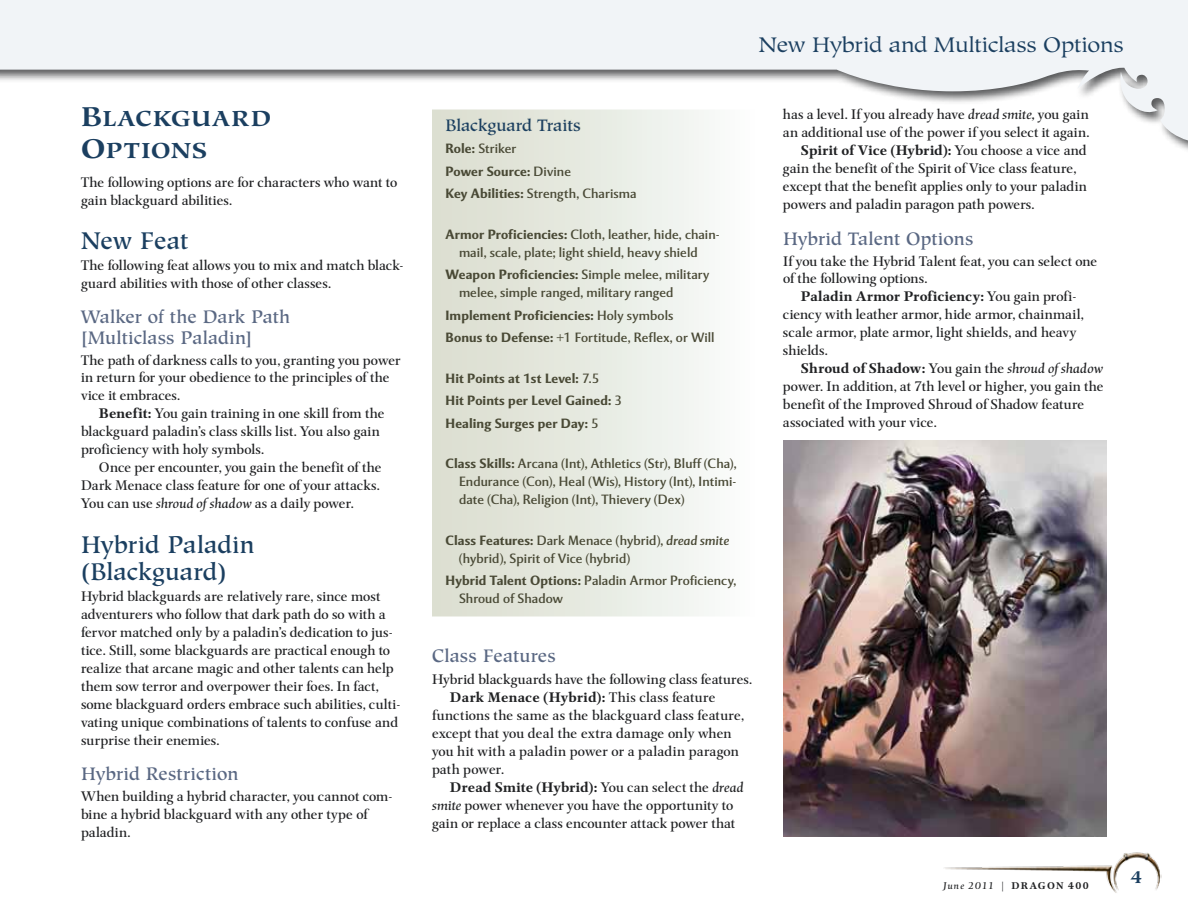
<style>
.page{position:relative;width:1188px;height:918px;background:#fff}
.page>*{position:absolute;margin:0;border:0;box-sizing:border-box;transform-origin:0 0}
.t1{font:500 24px/27px "Hiroshige Std";color:#1b3f60}
.t2{font:21.6px/31.5px "Hiroshige Std Bold SC800";letter-spacing:.04em;color:#1b3f60;scale:1.1 1}
.t3{font:21px "Hiroshige Std";letter-spacing:-.015em;color:#1b3f60;scale:1.1 1}
.t4{font:500 18px/20.2px "Hiroshige Std";letter-spacing:.005em;color:#5a6883}
.t5{font:700 18px "Hiroshige Std";color:#1b3f60;scale:1.1 1}
.t6{font:500 16.5px "Hiroshige Std";color:#1b3f60}
.t7{font:13.8px/18px "Mentor Std";color:#202123}
.t8{font:700 13.8px "Mentor Std";letter-spacing:.01em;color:#202123}
.t9{font:13.5px/18px "Mentor Sans Std";letter-spacing:.005em;color:#494935}
.t10{font:700 13.5px/22.5px "Mentor Sans Std";letter-spacing:.005em;color:#494935}
.t11{font:700 9.75px "Mentor Std";letter-spacing:.14em;color:#202123}
.s1{font-size:27px}
.s2{font-weight:700}
.s3{font-style:italic}
.s4{font-weight:400}
.s5{font-weight:400;font-style:italic}
</style>
<div class="page">
<svg style="left:0;top:0;width:1188px;height:141px;fill:#f1f4f7"></svg>
<img style="left:944px;top:852px;width:218px;height:41px">
<img style="left:783px;top:440px;width:324px;height:397px">
<div style="left:432px;top:110px;width:324px;height:32px;background:linear-gradient(to right,#d9dccd,#f9fcfb)"></div>
<div style="left:432px;top:140px;width:324px;height:24px;background:linear-gradient(to right,#d9dccd,#f9fcfb)"></div>
<div style="left:432px;top:162px;width:324px;height:24px;background:linear-gradient(to right,#d9dccd,#f9fcfb)"></div>
<div style="left:432px;top:184px;width:324px;height:24px;background:linear-gradient(to right,#d9dccd,#f9fcfb)"></div>
<div style="left:432px;top:207px;width:324px;height:24px;background:linear-gradient(to right,#d9dccd,#f9fcfb)"></div>
<div style="left:432px;top:225px;width:324px;height:45px;background:linear-gradient(to right,#d9dccd,#f9fcfb)"></div>
<div style="left:432px;top:266px;width:324px;height:44px;background:linear-gradient(to right,#d9dccd,#f9fcfb)"></div>
<div style="left:432px;top:306px;width:324px;height:24px;background:linear-gradient(to right,#d9dccd,#f9fcfb)"></div>
<div style="left:432px;top:328px;width:324px;height:24px;background:linear-gradient(to right,#d9dccd,#f9fcfb)"></div>
<div style="left:432px;top:351px;width:324px;height:24px;background:linear-gradient(to right,#d9dccd,#f9fcfb)"></div>
<div style="left:432px;top:369px;width:324px;height:24px;background:linear-gradient(to right,#d9dccd,#f9fcfb)"></div>
<div style="left:432px;top:392px;width:324px;height:24px;background:linear-gradient(to right,#d9dccd,#f9fcfb)"></div>
<div style="left:432px;top:414px;width:324px;height:24px;background:linear-gradient(to right,#d9dccd,#f9fcfb)"></div>
<div style="left:432px;top:436px;width:324px;height:24px;background:linear-gradient(to right,#d9dccd,#f9fcfb)"></div>
<div style="left:432px;top:454px;width:324px;height:60px;background:linear-gradient(to right,#d9dccd,#f9fcfb)"></div>
<div style="left:432px;top:513px;width:324px;height:24px;background:linear-gradient(to right,#d9dccd,#f9fcfb)"></div>
<div style="left:432px;top:531px;width:324px;height:45px;background:linear-gradient(to right,#d9dccd,#f9fcfb)"></div>
<div style="left:432px;top:572px;width:324px;height:44px;background:linear-gradient(to right,#d9dccd,#f9fcfb)"></div>
<svg style="left:446px;top:117px;width:135px;height:19px;background:#dfe2d6"></svg>
<h2 class="t2" style="left:81px;top:103px;width:174px"><span class="s1">B</span>LACKGUARD<br><span class="s1">O</span>PTIONS</h2>
<p class="t7" style="left:81px;top:173px;width:318px">The following options are for characters who want to gain blackguard abilities.</p>
<h1 class="t1" style="left:81px;top:227px;width:109px">New Feat</h1>
<p class="t7" style="left:81px;top:256px;width:324px">The following feat allows you to mix and match black&shy;guard abilities with those of other classes.</p>
<h3 class="t4" style="left:81px;top:307px;width:211px">Walker of the Dark Path [Multiclass Paladin]</h3>
<p class="t7" style="left:81px;top:350px;width:321px">The path of darkness calls to you, granting you power in return for your obedience to the principles of the vice it embraces.</p>
<p class="t7" style="left:81px;top:404px;width:305px;text-indent:18px"><span class="s2">Benefit:</span> You gain training in one skill from the blackguard paladin’s class skills list. You also gain proficiency with holy symbols.</p>
<p class="t7" style="left:81px;top:458px;width:302px;text-indent:18px">Once per encounter, you gain the benefit of the<br>Dark Menace class feature for one of your attacks.<br>You can use <span class="s3">shroud of shadow</span> as a daily power.</p>
<h1 class="t1" style="left:81px;top:531px;width:175px">Hybrid Paladin (Blackguard)</h1>
<p class="t7" style="left:81px;top:587px;width:321px">Hybrid blackguards are relatively rare, since most adventurers who follow that dark path do so with a fervor matched only by a paladin’s dedication to jus&shy;tice. Still, some blackguards are practical enough to realize that arcane magic and other talents can help them sow terror and overpower their foes. In fact, some blackguard orders embrace such abilities, culti&shy;vating unique combinations of talents to confuse and surprise their enemies.</p>
<h3 class="t4" style="left:81px;top:764px;width:159px">Hybrid Restriction</h3>
<p class="t7" style="left:81px;top:787px;width:313px">When building a hybrid character, you cannot com&shy;bine a hybrid blackguard with any other type of paladin.</p>
<p class="t6" style="left:446px;top:115px;width:137px">Blackguard Traits</p>
<p class="t10" style="left:446px;top:137px;width:193px">Role: <span class="s4">Striker<br></span>Power Source: <span class="s4">Divine<br></span>Key Abilities: <span class="s4">Strength, Charisma</span></p>
<p class="t9" style="left:459px;top:225px;width:262px;text-indent:-14px"><span class="s2">Armor Proficiencies:</span> Cloth, leather, hide, chain&shy;mail, scale, plate; light shield, heavy shield</p>
<p class="t9" style="left:459px;top:265px;width:252px;text-indent:-14px"><span class="s2">Weapon Proficiencies:</span> Simple melee, military melee, simple ranged, military ranged</p>
<p class="t10" style="left:446px;top:304px;width:271px">Implement Proficiencies: <span class="s4">Holy symbols<br></span>Bonus to Defense: <span class="s4">+1 Fortitude, Reflex, or Will</span></p>
<p class="t10" style="left:446px;top:367px;width:179px">Hit Points at 1st Level: <span class="s4">7.5<br></span>Hit Points per Level Gained: <span class="s4">3<br></span>Healing Surges per Day: <span class="s4">5</span></p>
<p class="t9" style="left:459px;top:454px;width:279px;text-align:justify;text-indent:-14px"><span class="s2">Class Skills:</span> Arcana (Int), Athletics (Str), Bluff (Cha), Endurance (Con), Heal (Wis), History (Int), Intimi&shy;date (Cha), Religion (Int), Thievery (Dex)</p>
<p class="t9" style="left:459px;top:531px;width:272px;text-indent:-14px"><span class="s2">Class Features:</span> Dark Menace (hybrid), <span class="s3">dread smite </span>(hybrid), Spirit of Vice (hybrid)</p>
<p class="t9" style="left:459px;top:571px;width:279px;text-indent:-14px"><span class="s2">Hybrid Talent Options:</span> Paladin Armor Proficiency,<br>Shroud of Shadow</p>
<h3 class="t3" style="left:759px;top:32px;width:334px">New Hybrid and Multiclass Options</h3>
<p class="t7" style="left:783px;top:105px;width:307px">has a level. If you already have <span class="s3">dread smite,</span> you gain</p>
<p class="t7" style="left:783px;top:123px;width:308px">an additional use of the power if you select it again.</p>
<p class="t8" style="left:801px;top:141px;width:287px">Spirit of Vice (Hybrid): <span class="s4">You choose a vice and</span></p>
<p class="t7" style="left:783px;top:159px;width:295px">gain the benefit of the Spirit of Vice class feature,</p>
<p class="t7" style="left:783px;top:177px;width:305px">except that the benefit applies only to your paladin</p>
<p class="t7" style="left:783px;top:195px;width:253px">powers and paladin paragon path powers.</p>
<h3 class="t4" style="left:783px;top:228px;width:192px">Hybrid Talent Options</h3>
<p class="t7" style="left:783px;top:251px;width:316px">If you take the Hybrid Talent feat, you can select one</p>
<p class="t7" style="left:783px;top:269px;width:146px">of the following options.</p>
<p class="t8" style="left:801px;top:288px;width:277px">Paladin Armor Proficiency: <span class="s4">You gain profi-</span></p>
<p class="t7" style="left:783px;top:305px;width:302px">ciency with leather armor, hide armor, chainmail,</p>
<p class="t7" style="left:783px;top:323px;width:295px">scale armor, plate armor, light shields, and heavy</p>
<p class="t7" style="left:783px;top:341px;width:46px">shields.</p>
<p class="t8" style="left:801px;top:360px;width:304px">Shroud of Shadow: <span class="s4">You gain the</span> <span class="s5">shroud of shadow</span></p>
<p class="t7" style="left:783px;top:377px;width:322px">power. In addition, at 7th level or higher, you gain the</p>
<p class="t7" style="left:783px;top:395px;width:303px">benefit of the Improved Shroud of Shadow feature</p>
<p class="t7" style="left:783px;top:413px;width:155px">associated with your vice.</p>
<h3 class="t4" style="left:432px;top:646px;width:125px">Class Features</h3>
<p class="t7" style="left:432px;top:670px;width:322px">Hybrid blackguards have the following class features.</p>
<p class="t8" style="left:450px;top:688px;width:267px">Dark Menace (Hybrid): <span class="s4">This class feature</span></p>
<p class="t7" style="left:432px;top:706px;width:314px">functions the same as the blackguard class feature,</p>
<p class="t7" style="left:432px;top:724px;width:301px">except that you deal the extra damage only when</p>
<p class="t7" style="left:432px;top:742px;width:308px">you hit with a paladin power or a paladin paragon</p>
<p class="t7" style="left:432px;top:760px;width:74px">path power.</p>
<p class="t8" style="left:450px;top:778px;width:295px">Dread Smite (Hybrid): <span class="s4">You can select the</span> <span class="s5">dread</span></p>
<p class="t7" style="left:432px;top:796px;width:303px"><span class="s3">smite</span> power whenever you have the opportunity to</p>
<p class="t7" style="left:432px;top:814px;width:305px">gain or replace a class encounter attack power that</p>
<p class="t11" style="left:944px;top:879px;width:147px"><span class="s5">June 2011</span> <span class="s4">|</span> DRAGON 400</p>
<h3 class="t5" style="left:1130px;top:866px;width:13px">4</h3>
</div>
